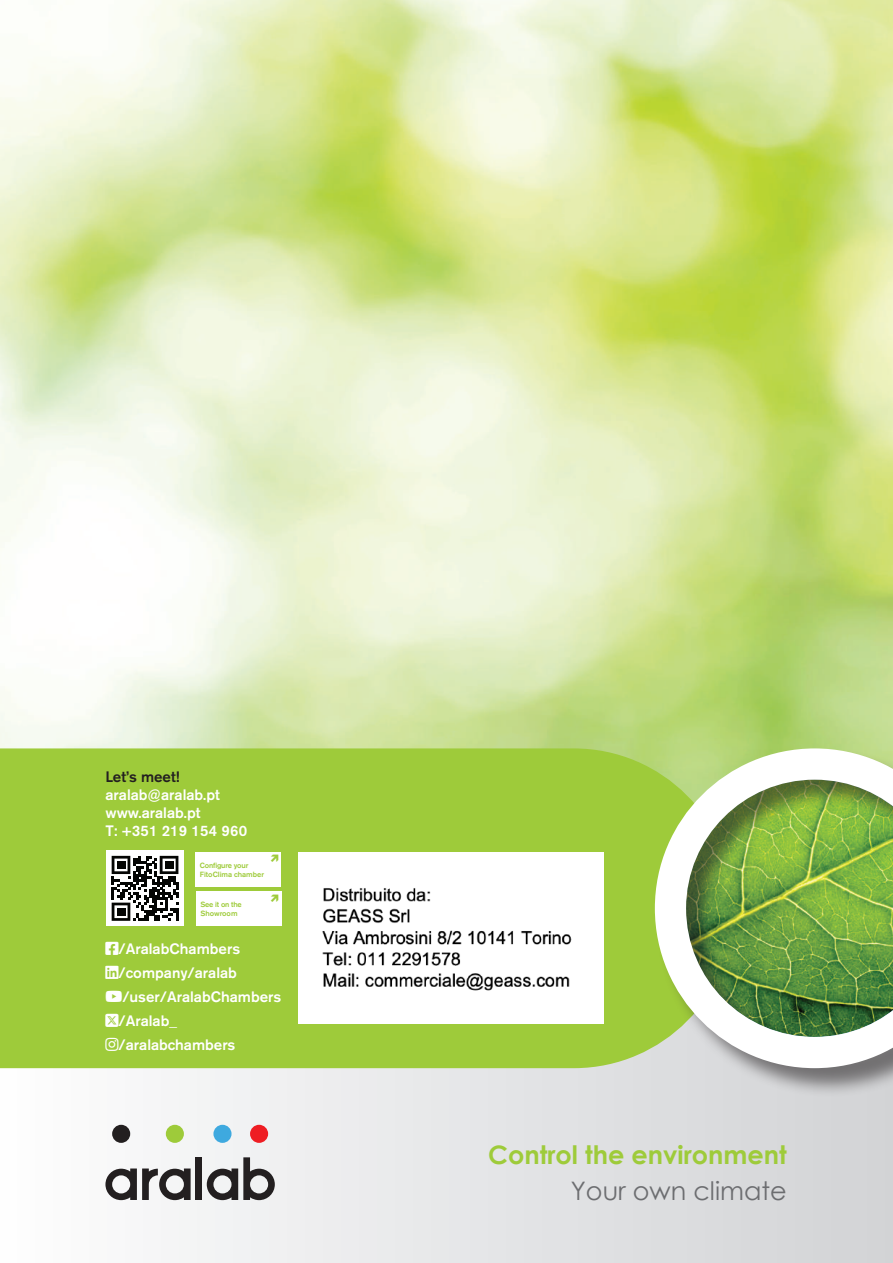
<style>
.page{position:relative;width:893px;height:1263px;background:#fff}
.page>*{position:absolute;margin:0;border:0;box-sizing:border-box;transform-origin:0 0}
.t1{font:700 25.5px "Century Gothic";color:#9ecb3a}
.t2{font:25.5px "Century Gothic";color:#6c6d70}
.t3{font:500 15px/18px "Akzidenz Grotesk BE";color:#fff}
.t4{font:500 15px "Akzidenz Grotesk BE";color:#231f20}
.t5{font:500 7.5px/9px "Akzidenz Grotesk BE";letter-spacing:-.01em;color:#9ecb3a}
</style>
<div class="page">
<img style="left:0;top:0;width:893px;height:748px">
<div style="left:0;top:810px;width:893px;height:453px;background:linear-gradient(to right,#fdfdfd,#d1d2d5)"></div>
<div style="left:0;top:748px;width:655px;height:320px;background:#9ecb3a"></div>
<div style="left:656px;top:749px;width:237px;height:348px;background:#231f20;opacity:.55"></div>
<svg style="left:655px;top:748px;width:238px;height:320px"></svg>
<svg style="left:105px;top:1168px;width:86px;height:32px"></svg>
<svg style="left:207px;top:1157px;width:68px;height:43px"></svg>
<div style="left:196px;top:1157px;width:6px;height:43px;background:#231f20"></div>
<div style="left:112px;top:1125px;width:18px;height:18px;background:#231f20;border-radius:50%"></div>
<div style="left:166px;top:1125px;width:18px;height:18px;background:#9ecb3a;border-radius:50%"></div>
<div style="left:213px;top:1125px;width:19px;height:18px;background:#3ea9df;border-radius:50%"></div>
<div style="left:250px;top:1125px;width:18px;height:18px;background:#ee1d23;border-radius:50%"></div>
<div style="left:106px;top:851px;width:78px;height:75px;background:#fff"></div>
<svg style="left:112px;top:856px;width:66px;height:65px"></svg>
<div style="left:117px;top:861px;width:8px;height:8px;background:#040503"></div>
<div style="left:165px;top:861px;width:8px;height:8px;background:#040503"></div>
<div style="left:117px;top:908px;width:8px;height:8px;background:#040503"></div>
<div style="left:196px;top:852px;width:85px;height:34px;background:#fff"></div>
<div style="left:196px;top:891px;width:85px;height:34px;background:#fff"></div>
<img style="left:299px;top:852px;width:304px;height:171px">
<svg style="left:105px;top:942px;width:14px;height:13px"></svg>
<svg style="left:105px;top:966px;width:14px;height:13px"></svg>
<svg style="left:106px;top:991px;width:16px;height:11px"></svg>
<svg style="left:105px;top:1014px;width:14px;height:13px"></svg>
<svg style="left:105px;top:1038px;width:14px;height:13px"></svg>
<p class="t4" style="left:105px;top:768px;width:76px">Let’s meet!</p>
<p class="t3" style="left:105px;top:786px;width:143px">aralab@aralab.pt www.aralab.pt<br>T: +351 219 154 960</p>
<p class="t5" style="left:200px;top:860px;width:66px">Configure your<br>FitoClima chamber</p>
<p class="t5" style="left:200px;top:899px;width:43px">See it on the<br>Showroom</p>
<p class="t3" style="left:119px;top:940px;width:123px">/AralabChambers</p>
<p class="t3" style="left:105px;top:964px;width:133px">■■/company/aralab</p>
<p class="t3" style="left:119px;top:985px;width:164px;line-height:24px;text-indent:-13px">□◆▼◆/user/AralabChambers /Aralab_ /aralabchambers</p>
<h1 class="t1" style="left:488px;top:1135px;width:300px">Control the environment</h1>
<h1 class="t2" style="left:571px;top:1173px;width:217px">Your own climate</h1>
</div>
